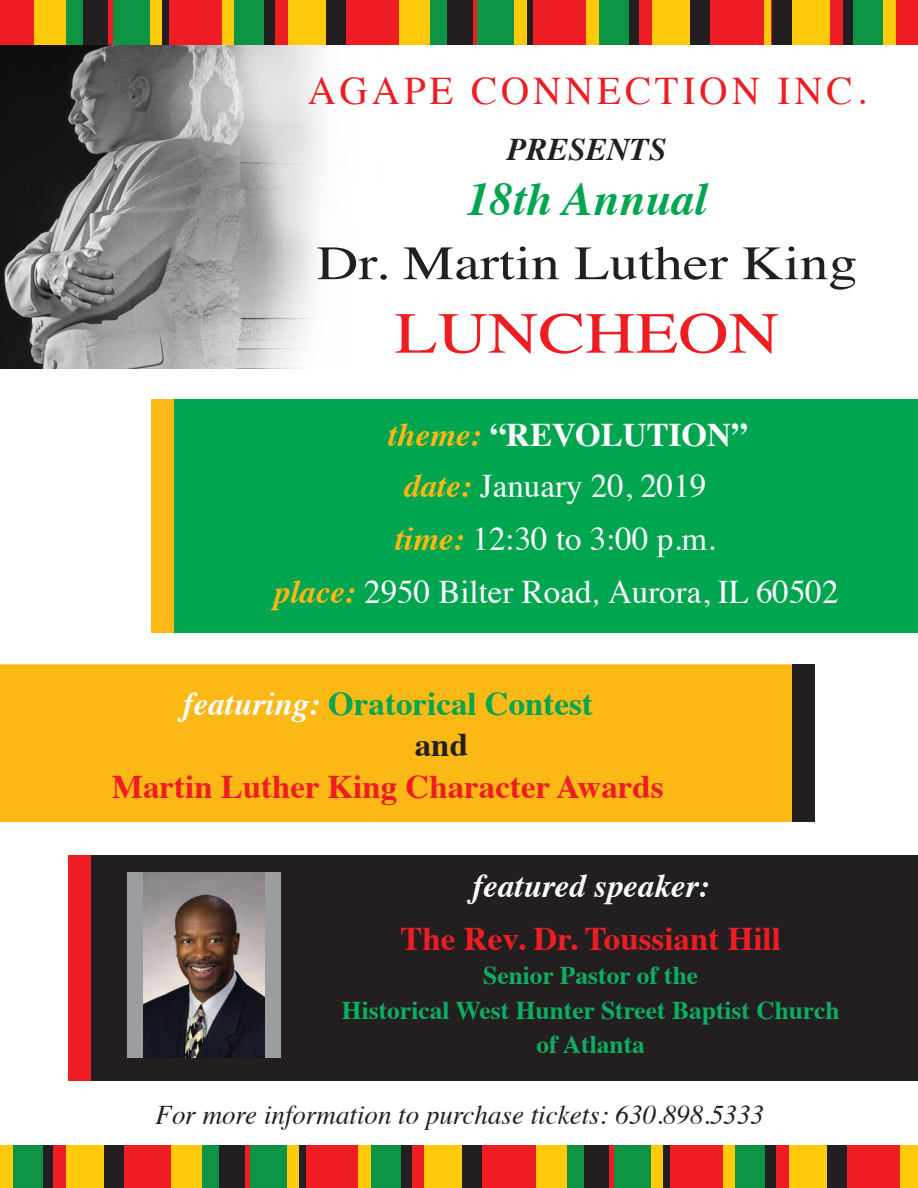
<style>
.page{position:relative;width:918px;height:1188px;background:#fff}
.page>*{position:absolute;margin:0;border:0;box-sizing:border-box;transform-origin:0 0}
.t1{font:58.35px "Times";color:#ee1d23;scale:1.2 1}
.t2{font:48px "Times";color:#231f20;scale:1.2 1}
.t3{font:italic 700 46.65px "Times";color:#00a54f}
.t4{font:39px "Times";letter-spacing:.1em;color:#ee1d23}
.t5{font:33px "Times";color:#fff}
.t6{font:700 33px/52.5px "Times";color:#ee1d23;text-align:center}
.t7{font:700 33px "Times";color:#00a54f}
.t8{font:700 33px "Times";color:#fff}
.t9{font:700 33px "Times";color:#231f20}
.t10{font:italic 700 31.5px "Times";color:#231f20}
.t11{font:italic 27px "Times";color:#231f20}
.t12{font:700 25.5px/34.5px "Times";color:#0bae62;text-align:center}
.s1{font-style:italic;color:#fcb814}
.s2{font-weight:700;font-style:italic;color:#fcb814}
.s3{font-style:italic}
.s4{font-style:italic;color:#fff}
</style>
<div class="page">
<div style="left:151px;top:400px;width:767px;height:233px;background:#00a54f"></div>
<div style="left:69px;top:855px;width:849px;height:225px;background:#231f20"></div>
<div style="left:0;top:664px;width:792px;height:158px;background:#fcb814"></div>
<div style="left:123px;top:1146px;width:49px;height:42px;background:#ee1d23"></div>
<div style="left:411px;top:1146px;width:14px;height:42px;background:#ee1d23"></div>
<div style="left:305px;top:1146px;width:53px;height:42px;background:#ee1d23"></div>
<div style="left:245px;top:1146px;width:5px;height:42px;background:#ee1d23"></div>
<div style="left:218px;top:1146px;width:27px;height:42px;background:#231f20"></div>
<div style="left:299px;top:1146px;width:6px;height:42px;background:#231f20"></div>
<div style="left:400px;top:1146px;width:11px;height:42px;background:#231f20"></div>
<div style="left:462px;top:1146px;width:21px;height:42px;background:#231f20"></div>
<div style="left:172px;top:1146px;width:31px;height:42px;background:#feca0a"></div>
<div style="left:286px;top:1146px;width:13px;height:42px;background:#feca0a"></div>
<div style="left:358px;top:1146px;width:13px;height:42px;background:#feca0a"></div>
<div style="left:425px;top:1146px;width:37px;height:42px;background:#feca0a"></div>
<div style="left:203px;top:1146px;width:16px;height:42px;background:#0d9344"></div>
<div style="left:371px;top:1146px;width:30px;height:42px;background:#0d9344"></div>
<div style="left:250px;top:1146px;width:36px;height:42px;background:#0d9344"></div>
<div style="left:483px;top:1146px;width:53px;height:42px;background:#ee1d23"></div>
<div style="left:776px;top:1146px;width:13px;height:42px;background:#ee1d23"></div>
<div style="left:670px;top:1146px;width:53px;height:42px;background:#ee1d23"></div>
<div style="left:609px;top:1146px;width:5px;height:42px;background:#ee1d23"></div>
<div style="left:583px;top:1146px;width:26px;height:42px;background:#231f20"></div>
<div style="left:663px;top:1146px;width:7px;height:42px;background:#231f20"></div>
<div style="left:764px;top:1146px;width:12px;height:42px;background:#231f20"></div>
<div style="left:826px;top:1146px;width:21px;height:42px;background:#231f20"></div>
<div style="left:536px;top:1146px;width:31px;height:42px;background:#feca0a"></div>
<div style="left:651px;top:1146px;width:12px;height:42px;background:#feca0a"></div>
<div style="left:723px;top:1146px;width:13px;height:42px;background:#feca0a"></div>
<div style="left:789px;top:1146px;width:37px;height:42px;background:#feca0a"></div>
<div style="left:567px;top:1146px;width:16px;height:42px;background:#0d9344"></div>
<div style="left:736px;top:1146px;width:29px;height:42px;background:#0d9344"></div>
<div style="left:614px;top:1146px;width:37px;height:42px;background:#0d9344"></div>
<div style="left:847px;top:1146px;width:53px;height:42px;background:#ee1d23"></div>
<div style="left:900px;top:1146px;width:18px;height:42px;background:#feca0a"></div>
<div style="left:53px;top:1146px;width:13px;height:42px;background:#ee1d23"></div>
<div style="left:41px;top:1146px;width:12px;height:42px;background:#231f20"></div>
<div style="left:104px;top:1146px;width:21px;height:42px;background:#231f20"></div>
<div style="left:0;top:1146px;width:13px;height:42px;background:#feca0a"></div>
<div style="left:66px;top:1146px;width:38px;height:42px;background:#feca0a"></div>
<div style="left:13px;top:1146px;width:29px;height:42px;background:#0d9344"></div>
<img style="left:0;top:44px;width:794px;height:324px">
<div style="left:0;top:0;width:35px;height:44px;background:#ee1d23"></div>
<div style="left:275px;top:0;width:13px;height:44px;background:#ee1d23"></div>
<div style="left:169px;top:0;width:53px;height:44px;background:#ee1d23"></div>
<div style="left:108px;top:0;width:5px;height:44px;background:#ee1d23"></div>
<div style="left:81px;top:0;width:27px;height:44px;background:#231f20"></div>
<div style="left:162px;top:0;width:7px;height:44px;background:#231f20"></div>
<div style="left:263px;top:0;width:12px;height:44px;background:#231f20"></div>
<div style="left:325px;top:0;width:21px;height:44px;background:#231f20"></div>
<div style="left:35px;top:0;width:31px;height:44px;background:#feca0a"></div>
<div style="left:150px;top:0;width:12px;height:44px;background:#feca0a"></div>
<div style="left:222px;top:0;width:13px;height:44px;background:#feca0a"></div>
<div style="left:288px;top:0;width:37px;height:44px;background:#feca0a"></div>
<div style="left:66px;top:0;width:16px;height:44px;background:#0d9344"></div>
<div style="left:235px;top:0;width:29px;height:44px;background:#0d9344"></div>
<div style="left:113px;top:0;width:37px;height:44px;background:#0d9344"></div>
<div style="left:346px;top:0;width:53px;height:44px;background:#ee1d23"></div>
<div style="left:639px;top:0;width:14px;height:44px;background:#ee1d23"></div>
<div style="left:533px;top:0;width:53px;height:44px;background:#ee1d23"></div>
<div style="left:472px;top:0;width:6px;height:44px;background:#ee1d23"></div>
<div style="left:446px;top:0;width:26px;height:44px;background:#231f20"></div>
<div style="left:527px;top:0;width:6px;height:44px;background:#231f20"></div>
<div style="left:627px;top:0;width:12px;height:44px;background:#231f20"></div>
<div style="left:690px;top:0;width:21px;height:44px;background:#231f20"></div>
<div style="left:399px;top:0;width:31px;height:44px;background:#feca0a"></div>
<div style="left:514px;top:0;width:13px;height:44px;background:#feca0a"></div>
<div style="left:586px;top:0;width:13px;height:44px;background:#feca0a"></div>
<div style="left:653px;top:0;width:37px;height:44px;background:#feca0a"></div>
<div style="left:430px;top:0;width:16px;height:44px;background:#0d9344"></div>
<div style="left:599px;top:0;width:29px;height:44px;background:#0d9344"></div>
<div style="left:478px;top:0;width:36px;height:44px;background:#0d9344"></div>
<div style="left:711px;top:0;width:53px;height:44px;background:#ee1d23"></div>
<div style="left:764px;top:0;width:28px;height:44px;background:#feca0a"></div>
<div style="left:830px;top:0;width:13px;height:44px;background:#ee1d23"></div>
<div style="left:896px;top:0;width:22px;height:44px;background:#ee1d23"></div>
<div style="left:843px;top:0;width:12px;height:44px;background:#231f20"></div>
<div style="left:771px;top:0;width:21px;height:44px;background:#231f20"></div>
<div style="left:883px;top:0;width:13px;height:44px;background:#feca0a"></div>
<div style="left:792px;top:0;width:38px;height:44px;background:#feca0a"></div>
<div style="left:854px;top:0;width:29px;height:44px;background:#0d9344"></div>
<div style="left:792px;top:664px;width:22px;height:158px;background:#231f20"></div>
<div style="left:69px;top:855px;width:22px;height:225px;background:#ee1d23"></div>
<div style="left:127px;top:872px;width:154px;height:185px;background:#9b9da0"></div>
<img style="left:143px;top:872px;width:122px;height:185px">
<div style="left:151px;top:400px;width:22px;height:233px;background:#fcb814"></div>
<p class="t4" style="left:308px;top:55px;width:560px">AGAPE CONNECTION INC.</p>
<p class="t10" style="left:507px;top:120px;width:161px">PRESENTS</p>
<p class="t3" style="left:467px;top:156px;width:242px">18th Annual</p>
<p class="t2" style="left:317px;top:218px;width:452px">Dr. Martin Luther King</p>
<p class="t1" style="left:395px;top:279px;width:322px">LUNCHEON</p>
<p class="t8" style="left:388px;top:403px;width:361px"><span class="s1">theme:</span> “REVOLUTION”</p>
<p class="t5" style="left:404px;top:455px;width:304px"><span class="s2">date:</span> January 20, 2019</p>
<p class="t5" style="left:395px;top:508px;width:322px"><span class="s2">time:</span> 12:30 to 3:00 p.m.</p>
<p class="t5" style="left:274px;top:561px;width:567px"><span class="s2">place:</span> 2950 Bilter Road<span class="s3">,</span> Aurora, IL 60502</p>
<p class="t7" style="left:183px;top:672px;width:412px"><span class="s4">featuring:</span> Oratorical Contest</p>
<p class="t9" style="left:415px;top:714px;width:55px">and</p>
<p class="t6" style="left:112px;top:757px;width:553px">Martin Luther King Character Awards</p>
<p class="t6" style="left:401px;top:856px;width:382px"><span class="s4">featured speaker:<br></span>The Rev. Dr. Toussiant Hill</p>
<p class="t12" style="left:342px;top:956px;width:499px">Senior Pastor of the<br>Historical West Hunter Street Baptist Church of Atlanta</p>
<p class="t11" style="left:156px;top:1092px;width:610px">For more information to purchase tickets: 630.898.5333</p>
</div>
